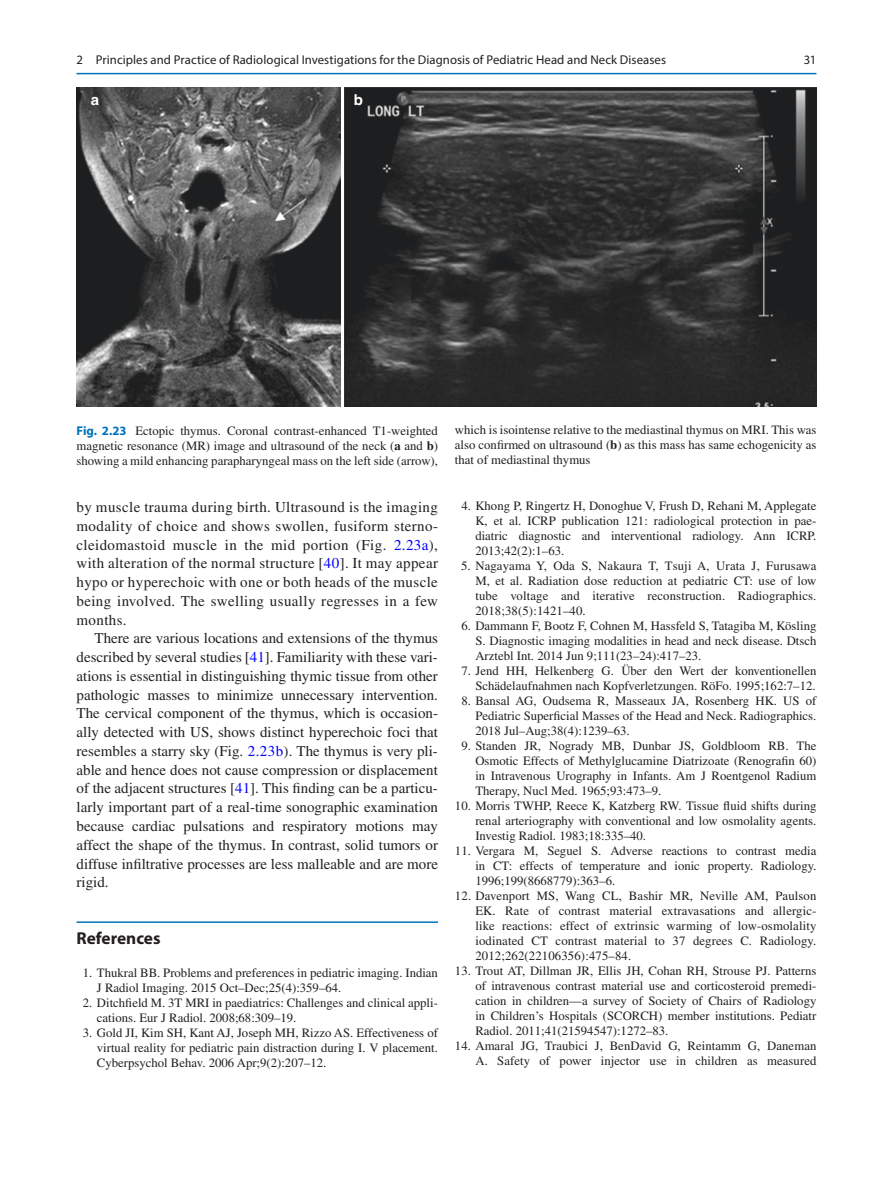
<style>
.page{position:relative;width:893px;height:1187px;background:#fff}
.page>*{position:absolute;margin:0;border:0;box-sizing:border-box;transform-origin:0 0}
.t1{font:700 17.25px "Myriad Pro";color:#231f20}
.t2{font:15px/18.8px "Times LT Std";color:#231f20;text-align:justify}
.t3{font:15px "Helvetica Bold 2";color:#fff}
.t4{font:12.75px/15px "Times LT Std";color:#231f20;text-align:justify}
.t5{font:12.75px "Myriad Pro Regular 3";letter-spacing:.005em;color:#231f20}
.t6{font:12.75px "Myriad Pro";color:#231f20}
.s1{font-family:"Myriad Pro";font-weight:700;color:#0073bc}
.s2{font-weight:700}
.s3{color:#00f}
</style>
<div class="page">
<hr style="left:77px;top:921px;width:361px;height:1px;background:#0073bc">
<img style="left:77px;top:88px;width:263px;height:318px">
<img style="left:344px;top:88px;width:472px;height:318px">
<hr style="left:77px;top:73px;width:739px;height:1px;background:#0073bc">
<p class="t5" style="left:77px;top:52px;width:591px">2 Principles and Practice of Radiological Investigations for the Diagnosis of Pediatric Head and Neck Diseases</p>
<p class="t3" style="left:91px;top:91px;width:10px">a</p>
<p class="t3" style="left:354px;top:91px;width:11px">b</p>
<p class="t6" style="left:804px;top:52px;width:14px">31</p>
<p class="t4" style="left:77px;top:423px;width:363px"><span class="s1">Fig. 2.23</span> Ectopic thymus. Coronal contrast-enhanced T1-weighted magnetic resonance (MR) image and ultrasound of the neck (<span class="s2">a</span> and <span class="s2">b</span>) showing a mild enhancing parapharyngeal mass on the left side (arrow),</p>
<p class="t4" style="left:455px;top:422px;width:363px">which is isointense relative to the mediastinal thymus on MRI. This was also confirmed on ultrasound (<span class="s2">b</span>) as this mass has same echogenicity as that of mediastinal thymus</p>
<p class="t2" style="left:77px;top:497px;width:363px">by muscle trauma during birth. Ultrasound is the imaging modality of choice and shows swollen, fusiform sterno&shy;cleidomastoid muscle in the mid portion (Fig. <span class="s3">2.23a</span>), with alteration of the normal structure [<span class="s3">40</span>]. It may appear hypo or hyperechoic with one or both heads of the muscle being involved. The swelling usually regresses in a few months.</p>
<p class="t2" style="left:77px;top:629px;width:363px;text-indent:18px">There are various locations and extensions of the thymus described by several studies [<span class="s3">41</span>]. Familiarity with these vari&shy;ations is essential in distinguishing thymic tissue from other pathologic masses to minimize unnecessary intervention.<br>The cervical component of the thymus, which is occasion&shy;ally detected with US, shows distinct hyperechoic foci that resembles a starry sky (Fig. <span class="s3">2.23b</span>). The thymus is very pli&shy;able and hence does not cause compression or displacement of the adjacent structures [<span class="s3">41</span>]. This finding can be a particu&shy;larly important part of a real-time sonographic examination because cardiac pulsations and respiratory motions may affect the shape of the thymus. In contrast, solid tumors or diffuse infiltrative processes are less malleable and are more rigid.</p>
<h1 class="t1" style="left:77px;top:926px;width:85px">References</h1>
<p class="t4" style="left:97px;top:965px;width:343px;text-indent:-14px">1. Thukral BB. Problems and preferences in pediatric imaging. Indian<br>J Radiol Imaging. 2015 Oct–Dec;25(4):359–64.</p>
<p class="t4" style="left:97px;top:995px;width:342px;text-indent:-14px">2. Ditchfield M. 3T MRI in paediatrics: Challenges and clinical appli&shy;cations. Eur J Radiol. 2008;68:309–19.</p>
<p class="t4" style="left:97px;top:1025px;width:343px;text-indent:-14px">3. Gold JI, Kim SH, Kant AJ, Joseph MH, Rizzo AS. Effectiveness of virtual reality for pediatric pain distraction during I. V placement.<br>Cyberpsychol Behav. 2006 Apr;9(2):207–12.</p>
<p class="t4" style="left:475px;top:498px;width:343px;text-indent:-14px">4. Khong P, Ringertz H, Donoghue V, Frush D, Rehani M, Applegate K, et al. ICRP publication 121: radiological protection in pae&shy;diatric diagnostic and interventional radiology. Ann ICRP.<br>2013;42(2):1–63.</p>
<p class="t4" style="left:475px;top:558px;width:343px;text-indent:-14px">5. Nagayama Y, Oda S, Nakaura T, Tsuji A, Urata J, Furusawa M, et al. Radiation dose reduction at pediatric CT: use of low tube voltage and iterative reconstruction. Radiographics.<br>2018;38(5):1421–40.</p>
<p class="t4" style="left:475px;top:618px;width:342px;text-indent:-14px">6. Dammann F, Bootz F, Cohnen M, Hassfeld S, Tatagiba M, Kösling S. Diagnostic imaging modalities in head and neck disease. Dtsch Arztebl Int. 2014 Jun 9;111(23–24):417–23.</p>
<p class="t4" style="left:461px;top:663px;width:357px;text-align:right">7. Jend HH, Helkenberg G. Über den Wert der konventionellen<br>Schädelaufnahmen nach Kopfverletzungen. RöFo. 1995;162:7–12.</p>
<p class="t4" style="left:475px;top:693px;width:343px;text-indent:-14px">8. Bansal AG, Oudsema R, Masseaux JA, Rosenberg HK. US of Pediatric Superficial Masses of the Head and Neck. Radiographics.<br>2018 Jul–Aug;38(4):1239–63.</p>
<p class="t4" style="left:475px;top:738px;width:343px;text-indent:-14px">9. Standen JR, Nogrady MB, Dunbar JS, Goldbloom RB. The Osmotic Effects of Methylglucamine Diatrizoate (Renografin 60) in Intravenous Urography in Infants. Am J Roentgenol Radium Therapy, Nucl Med. 1965;93:473–9.</p>
<p class="t4" style="left:475px;top:798px;width:343px;text-indent:-20px">10. Morris TWHP, Reece K, Katzberg RW. Tissue fluid shifts during renal arteriography with conventional and low osmolality agents.<br>Investig Radiol. 1983;18:335–40.</p>
<p class="t4" style="left:475px;top:843px;width:343px;text-indent:-20px">11. Vergara M, Seguel S. Adverse reactions to contrast media in CT: effects of temperature and ionic property. Radiology.<br>1996;199(8668779):363–6.</p>
<p class="t4" style="left:475px;top:888px;width:343px;text-indent:-20px">12. Davenport MS, Wang CL, Bashir MR, Neville AM, Paulson EK. Rate of contrast material extravasations and allergic&shy;like reactions: effect of extrinsic warming of low-osmolality iodinated CT contrast material to 37 degrees C. Radiology.<br>2012;262(22106356):475–84.</p>
<p class="t4" style="left:475px;top:963px;width:343px;text-indent:-20px">13. Trout AT, Dillman JR, Ellis JH, Cohan RH, Strouse PJ. Patterns of intravenous contrast material use and corticosteroid premedi&shy;cation in children—a survey of Society of Chairs of Radiology in Children’s Hospitals (SCORCH) member institutions. Pediatr Radiol. 2011;41(21594547):1272–83.</p>
<p class="t4" style="left:455px;top:1037px;width:363px;text-align:right">14. Amaral JG, Traubici J, BenDavid G, Reintamm G, Daneman<br>A. Safety of power injector use in children as measured</p>
</div>
